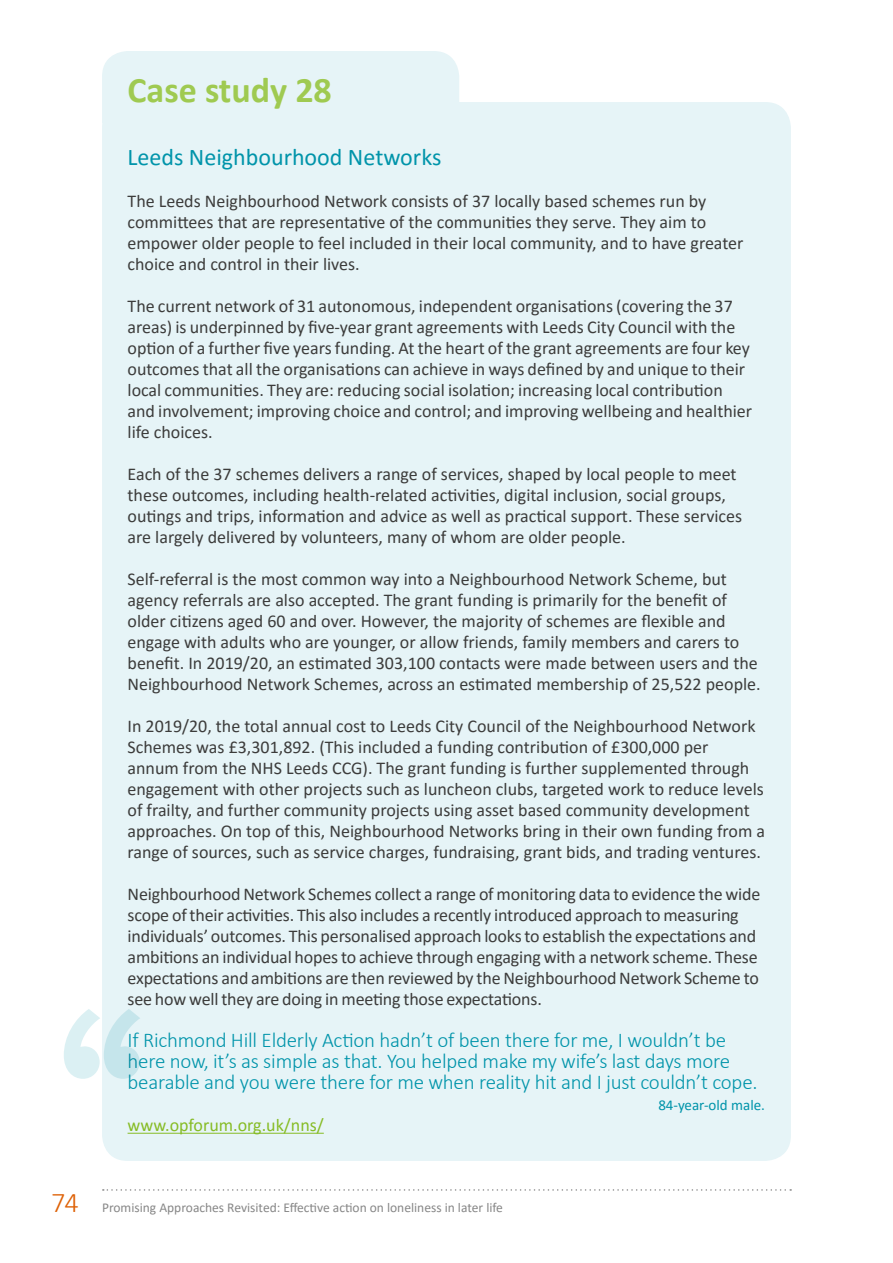
<style>
.page{position:relative;width:893px;height:1263px;background:#fff}
.page>*{position:absolute;margin:0;border:0;box-sizing:border-box;transform-origin:0 0}
.Case_study_number{font:700 36px "Calibri";color:#9fca51}
.t1{font:300 28.5px "Calibri";color:#de6106}
.t2{font:24px "Calibri";color:#0094aa}
.t3{font:300 21px/21px "Calibri";letter-spacing:-.01em;color:#0094aa}
.t4{font:18px/21px "Calibri";color:#3c3c3b}
.t5{font:18px "Calibri";color:#86bc25}
.t6{font:15px "Calibri";color:#0094aa}
.t7{font:13.5px "Calibri";color:#878787}
</style>
<div class="page">
<div style="left:102px;top:102px;width:689px;height:1059px;background:#e6f4f7;border-radius:26px"></div>
<hr style="left:128px;top:1133px;width:196px;height:1px;background:#86bc25">
<svg style="left:64px;top:1009px;width:76px;height:70px"></svg>
<div style="left:102px;top:51px;width:357px;height:71px;background:#e6f4f7"></div>
<svg style="left:103px;top:1189px;width:688px;height:2px"></svg>
<h2 class="t1" style="left:51px;top:1185px;width:29px">74</h2>
<p class="Case_study_number" style="left:128px;top:65px;width:206px">Case study 28</p>
<p class="t2" style="left:128px;top:140px;width:315px">Leeds Neighbourhood Networks</p>
<p class="t4" style="left:128px;top:190px;width:617px">The Leeds Neighbourhood Network consists of 37 locally based schemes run by committees that are representative of the communities they serve. They aim to empower older people to feel included in their local community, and to have greater choice and control in their lives.</p>
<p class="t4" style="left:128px;top:295px;width:626px">The current network of 31 autonomous, independent organisations (covering the 37 areas) is underpinned by five-year grant agreements with Leeds City Council with the option of a further five years funding. At the heart of the grant agreements are four key outcomes that all the organisations can achieve in ways defined by and unique to their local communities. They are: reducing social isolation; increasing local contribution and involvement; improving choice and control; and improving wellbeing and healthier life choices.</p>
<p class="t4" style="left:128px;top:463px;width:616px">Each of the 37 schemes delivers a range of services, shaped by local people to meet these outcomes, including health-related activities, digital inclusion, social groups, outings and trips, information and advice as well as practical support. These services are largely delivered by volunteers, many of whom are older people.</p>
<p class="t4" style="left:128px;top:568px;width:635px">Self-referral is the most common way into a Neighbourhood Network Scheme, but agency referrals are also accepted. The grant funding is primarily for the benefit of older citizens aged 60 and over. However, the majority of schemes are flexible and engage with adults who are younger, or allow friends, family members and carers to benefit. In 2019/20, an estimated 303,100 contacts were made between users and the Neighbourhood Network Schemes, across an estimated membership of 25,522 people.</p>
<p class="t4" style="left:128px;top:715px;width:639px">In 2019/20, the total annual cost to Leeds City Council of the Neighbourhood Network Schemes was £3,301,892. (This included a funding contribution of £300,000 per<br>annum from the NHS Leeds CCG). The grant funding is further supplemented through engagement with other projects such as luncheon clubs, targeted work to reduce levels of frailty, and further community projects using asset based community development approaches. On top of this, Neighbourhood Networks bring in their own funding from a range of sources, such as service charges, fundraising, grant bids, and trading ventures.</p>
<p class="t4" style="left:128px;top:883px;width:634px">Neighbourhood Network Schemes collect a range of monitoring data to evidence the wide scope of their activities. This also includes a recently introduced approach to measuring individuals’ outcomes. This personalised approach looks to establish the expectations and ambitions an individual hopes to achieve through engaging with a network scheme. These expectations and ambitions are then reviewed by the Neighbourhood Network Scheme to see how well they are doing in meeting those expectations.</p>
<p class="t3" style="left:128px;top:1029px;width:632px">If Richmond Hill Elderly Action hadn’t of been there for me, I wouldn’t be here now, it’s as simple as that. You helped make my wife’s last days more bearable and you were there for me when reality hit and I just couldn’t cope.</p>
<p class="t6" style="left:658px;top:1095px;width:108px">84-year-old male.</p>
<p class="t5" style="left:128px;top:1113px;width:198px">www.opforum.org.uk/nns/</p>
<p class="t7" style="left:102px;top:1198px;width:402px">Promising Approaches Revisited: Effective action on loneliness in later life</p>
</div>
